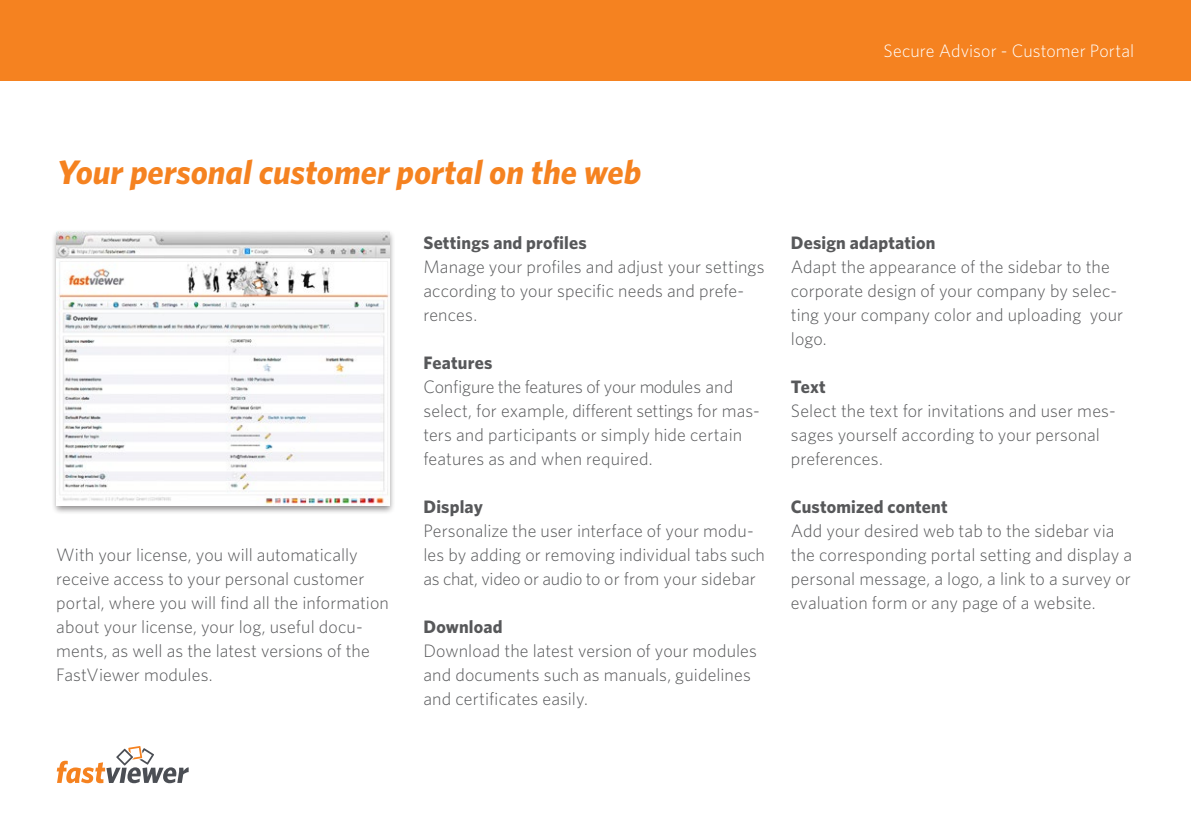
<style>
.page{position:relative;width:1191px;height:840px;background:#fff}
.page>*{position:absolute;margin:0;border:0;box-sizing:border-box;transform-origin:0 0}
.t1{font:italic 700 34px "Whitney";color:#f58220}
.t2{font:300 18px/24px "Whitney";letter-spacing:.005em;color:#57585a}
.t3{font:700 18px "Whitney";letter-spacing:.01em;color:#57585a}
.t4{font:300 18px "Whitney";letter-spacing:.005em;color:#fff}
</style>
<div class="page">
<div style="left:51px;top:229px;width:344px;height:285px;background:#231f20;opacity:.5"></div>
<img style="left:57px;top:232px;width:332px;height:273px">
<div style="left:0;top:0;width:1191px;height:80px;background:#f58220"></div>
<svg style="left:57px;top:746px;width:132px;height:36px"></svg>
<p class="t4" style="left:883px;top:38px;width:252px">Secure Advisor - Customer Portal</p>
<h1 class="t1" style="left:57px;top:149px;width:586px">Your personal customer portal on the web</h1>
<p class="t2" style="left:56px;top:542px;width:334px">With your license, you will automatically receive access to your personal customer portal, where you will find all the information about your license, your log, useful docu&shy;ments, as well as the latest versions of the FastViewer modules.</p>
<p class="t3" style="left:423px;top:230px;width:165px">Settings and profiles</p>
<p class="t2" style="left:423px;top:254px;width:343px">Manage your profiles and adjust your settings according to your specific needs and prefe&shy;rences.</p>
<p class="t3" style="left:423px;top:350px;width:70px">Features</p>
<p class="t2" style="left:423px;top:374px;width:338px">Configure the features of your modules and select, for example, different settings for mas&shy;ters and participants or simply hide certain features as and when required.</p>
<p class="t3" style="left:423px;top:494px;width:61px">Display</p>
<p class="t2" style="left:423px;top:518px;width:343px">Personalize the user interface of your modu&shy;les by adding or removing individual tabs such as chat, video or audio to or from your sidebar</p>
<p class="t3" style="left:423px;top:614px;width:81px">Download</p>
<p class="t2" style="left:423px;top:638px;width:335px">Download the latest version of your modules and documents such as manuals, guidelines and certificates easily.</p>
<p class="t3" style="left:791px;top:230px;width:146px">Design adaptation</p>
<p class="t2" style="left:791px;top:254px;width:334px">Adapt the appearance of the sidebar to the corporate design of your company by selec&shy;ting your company color and uploading your logo.</p>
<p class="t3" style="left:791px;top:374px;width:36px">Text</p>
<p class="t2" style="left:791px;top:398px;width:326px">Select the text for invitations and user mes&shy;sages yourself according to your personal preferences.</p>
<p class="t3" style="left:791px;top:494px;width:158px">Customized content</p>
<p class="t2" style="left:791px;top:518px;width:343px">Add your desired web tab to the sidebar via the corresponding portal setting and display a personal message, a logo, a link to a survey or evaluation form or any page of a website.</p>
</div>
